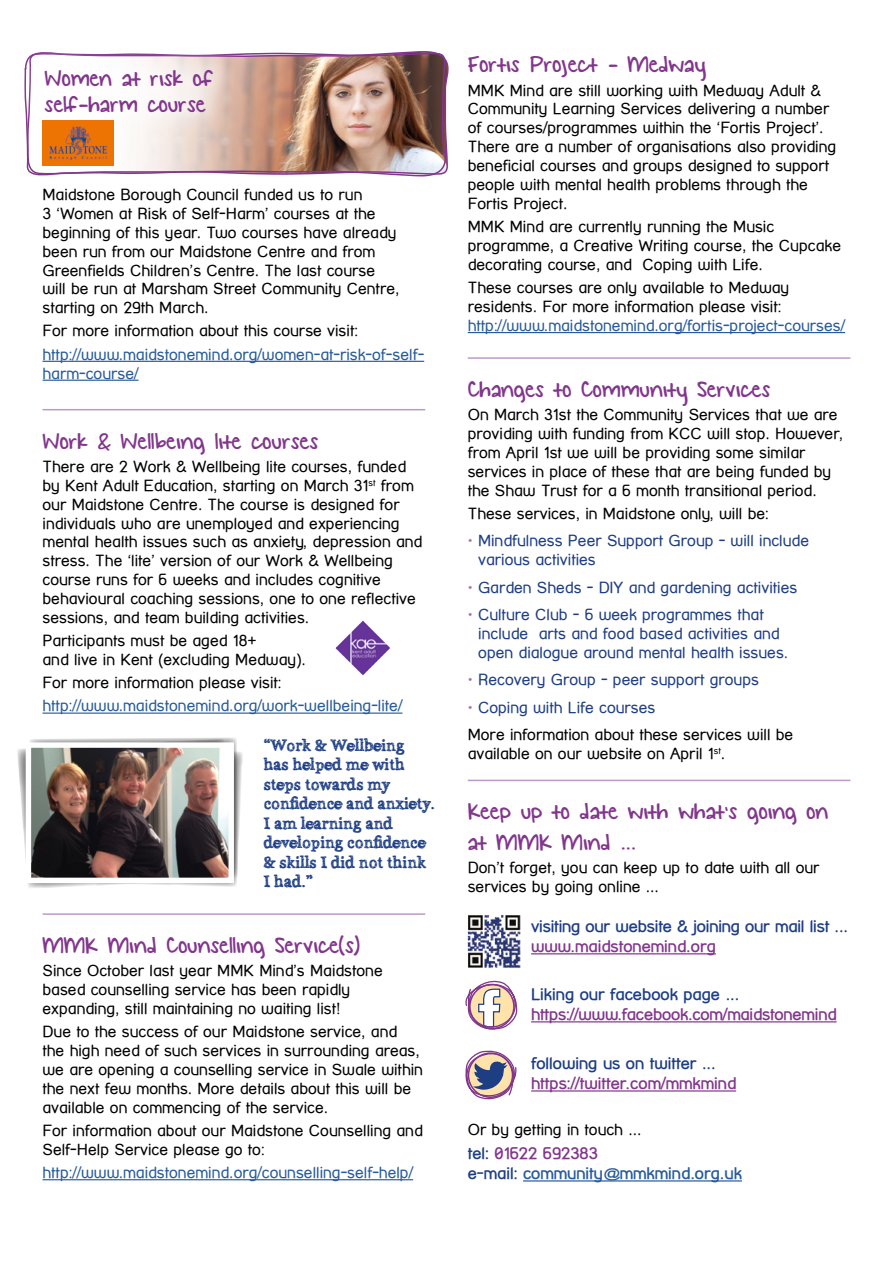
<style>
.page{position:relative;width:893px;height:1263px;background:#fff}
.page>*{position:absolute;margin:0;border:0;box-sizing:border-box;transform-origin:0 0}
.t1{font:25.5px/30.6px "KG Small Town Southern Girl";color:#82368c}
.t2{font:16.5px/19.5px "Alabama";color:#1e3e84}
.t3{font:700 16.5px "Street Corner";color:#1e3e84}
.t4{font:700 16.5px "Street Corner";color:#82368c}
.t5{font:700 16.5px/19.8px "Street Corner";color:#275b9b}
.t6{font:15.75px/18.9px "Street Corner";color:#000}
.t7{font:15.75px/18.9px "Street Corner";color:#1e3e84}
.t8{font:15.75px/18.9px "Street Corner";color:#275b9b}
.s1{color:#82368c}
.s2{color:#1e3e84}
</style>
<div class="page">
<hr style="left:43px;top:361px;width:381px;height:1px;background:#275b9b">
<hr style="left:43px;top:380px;width:96px;height:1px;background:#275b9b">
<hr style="left:43px;top:409px;width:382px;height:1px;background:#bc9ac8">
<hr style="left:43px;top:712px;width:359px;height:2px;background:#275b9b">
<hr style="left:43px;top:913px;width:382px;height:2px;background:#bc9ac8">
<hr style="left:43px;top:1179px;width:370px;height:1px;background:#275b9b">
<hr style="left:468px;top:332px;width:377px;height:1px;background:#275b9b">
<hr style="left:468px;top:357px;width:382px;height:2px;background:#bc9ac8">
<hr style="left:468px;top:780px;width:382px;height:1px;background:#bc9ac8">
<img style="left:26px;top:51px;width:421px;height:126px">
<div style="left:19px;top:44px;width:220px;height:94px;background:#fff;opacity:.75"></div>
<img style="left:43px;top:121px;width:71px;height:44px">
<svg style="left:17px;top:737px;width:226px;height:151px"></svg>
<img style="left:32px;top:748px;width:196px;height:129px">
<div style="left:26px;top:742px;width:208px;height:141px;border:5px solid #fff"></div>
<img style="left:335px;top:621px;width:56px;height:55px">
<img style="left:467px;top:915px;width:54px;height:53px">
<svg style="left:465px;top:980px;width:53px;height:50px"></svg>
<svg style="left:465px;top:1050px;width:52px;height:50px"></svg>
<hr style="left:531px;top:953px;width:185px;height:1px;background:#82368c">
<hr style="left:531px;top:1021px;width:306px;height:1px;background:#82368c">
<hr style="left:531px;top:1090px;width:205px;height:1px;background:#82368c">
<hr style="left:523px;top:1180px;width:219px;height:1px;background:#275b9b">
<h1 class="t1" style="left:45px;top:67px;width:170px;line-height:25.5px">Women at risk of self-harm course</h1>
<p class="t6" style="left:43px;top:185px;width:358px">Maidstone Borough Council funded us to run<br>3 ‘Women at Risk of Self-Harm’ courses at the beginning of this year. Two courses have already been run from our Maidstone Centre and from Greenfields Children’s Centre. The last course will be run at Marsham Street Community Centre, starting on 29th March.</p>
<p class="t6" style="left:43px;top:321px;width:317px">For more information about this course visit:</p>
<p class="t8" style="left:43px;top:345px;width:383px">http://www.maidstonemind.org/women-at-risk-of-self&shy;harm-course/</p>
<h1 class="t1" style="left:43px;top:427px;width:277px">Work &amp; Wellbeing lite courses</h1>
<p class="t6" style="left:43px;top:457px;width:381px">There are 2 Work &amp; Wellbeing lite courses, funded by Kent Adult Education, starting on March 31<sup>st</sup> from our Maidstone Centre. The course is designed for individuals who are unemployed and experiencing mental health issues such as anxiety, depression and stress. The ‘lite’ version of our Work &amp; Wellbeing course runs for 6 weeks and includes cognitive behavioural coaching sessions, one to one reflective sessions, and team building activities.</p>
<p class="t6" style="left:43px;top:631px;width:265px">Participants must be aged 18+<br>and live in Kent (excluding Medway).</p>
<p class="t6" style="left:43px;top:673px;width:241px">For more information please visit:</p>
<p class="t8" style="left:43px;top:696px;width:361px">http://www.maidstonemind.org/work-wellbeing-lite/</p>
<p class="t2" style="left:264px;top:736px;width:173px">“Work &amp; Wellbeing<br>has helped me with steps towards my confidence and anxiety.<br>I am learning and developing confidence &amp; skills I did not think<br>I had.”</p>
<h1 class="t1" style="left:43px;top:932px;width:319px">MMK Mind Counselling Service(s)</h1>
<p class="t6" style="left:43px;top:961px;width:342px">Since October last year MMK Mind’s Maidstone based counselling service has been rapidly expanding, still maintaining no waiting list!</p>
<p class="t6" style="left:43px;top:1022px;width:382px">Due to the success of our Maidstone service, and the high need of such services in surrounding areas, we are opening a counselling service in Swale within the next few months. More details about this will be available on commencing of the service.</p>
<p class="t6" style="left:43px;top:1121px;width:382px">For information about our Maidstone Counselling and<br>Self-Help Service please go to:</p>
<p class="t8" style="left:43px;top:1163px;width:372px">http://www.maidstonemind.org/counselling-self-help/</p>
<h1 class="t1" style="left:468px;top:51px;width:239px">Fortis Project - Medway</h1>
<p class="t6" style="left:468px;top:81px;width:370px">MMK Mind are still working with Medway Adult &amp; Community Learning Services delivering a number of courses/programmes within the ‘Fortis Project’.<br>There are a number of organisations also providing beneficial courses and groups designed to support people with mental health problems through the Fortis Project.</p>
<p class="t6" style="left:468px;top:217px;width:375px">MMK Mind are currently running the Music programme, a Creative Writing course, the Cupcake decorating course, and Coping with Life.</p>
<p class="t6" style="left:468px;top:278px;width:323px">These courses are only available to Medway residents. For more information please visit:</p>
<p class="t8" style="left:468px;top:316px;width:379px">http://www.maidstonemind.org/fortis-project-courses/</p>
<h1 class="t1" style="left:468px;top:376px;width:304px">Changes to Community Services</h1>
<p class="t6" style="left:468px;top:405px;width:377px">On March 31st the Community Services that we are providing with funding from KCC will stop. However, from April 1st we will be providing some similar services in place of these that are being funded by the Shaw Trust for a 6 month transitional period.</p>
<p class="t6" style="left:468px;top:504px;width:303px">These services, in Maidstone only, will be:</p>
<p class="t7" style="left:478px;top:531px;width:332px;text-indent:-11px"><span class="s1">•</span> Mindfulness Peer Support Group - will include various activities</p>
<p class="t7" style="left:468px;top:578px;width:331px"><span class="s1">•</span> Garden Sheds - DIY and gardening activities</p>
<p class="t7" style="left:478px;top:605px;width:311px;text-indent:-11px"><span class="s1">•</span> Culture Club - 6 week programmes that include arts and food based activities and open dialogue around mental health issues.</p>
<p class="t7" style="left:468px;top:670px;width:293px"><span class="s1">•</span> Recovery Group - peer support groups</p>
<p class="t6" style="left:468px;top:693px;width:327px;line-height:27.5px"><span class="s1">•</span> <span class="s2">Coping with Life courses<br></span>More information about these services will be</p>
<p class="t6" style="left:468px;top:744px;width:259px">available on our website on April 1<sup>st</sup>.</p>
<h1 class="t1" style="left:468px;top:798px;width:362px">Keep up to date with what’s going on at MMK Mind ...</h1>
<p class="t6" style="left:468px;top:858px;width:353px">Don’t forget, you can keep up to date with all our services by going online ...</p>
<p class="t3" style="left:531px;top:917px;width:318px">visiting our website &amp; joining our mail list ...</p>
<p class="t4" style="left:531px;top:937px;width:186px">www.maidstonemind.org</p>
<p class="t3" style="left:531px;top:985px;width:210px">Liking our facebook page ...</p>
<p class="t4" style="left:531px;top:1005px;width:307px">https://www.facebook.com/maidstonemind</p>
<p class="t3" style="left:531px;top:1054px;width:186px">following us on twitter ...</p>
<p class="t4" style="left:531px;top:1074px;width:207px">https://twitter.com/mmkmind</p>
<p class="t6" style="left:468px;top:1120px;width:175px">Or by getting in touch ...</p>
<p class="t5" style="left:468px;top:1144px;width:276px"><span class="s2">tel:</span> <span class="s1">01622 692383<br></span><span class="s2">e-mail:</span> community@mmkmind.org.uk</p>
</div>
